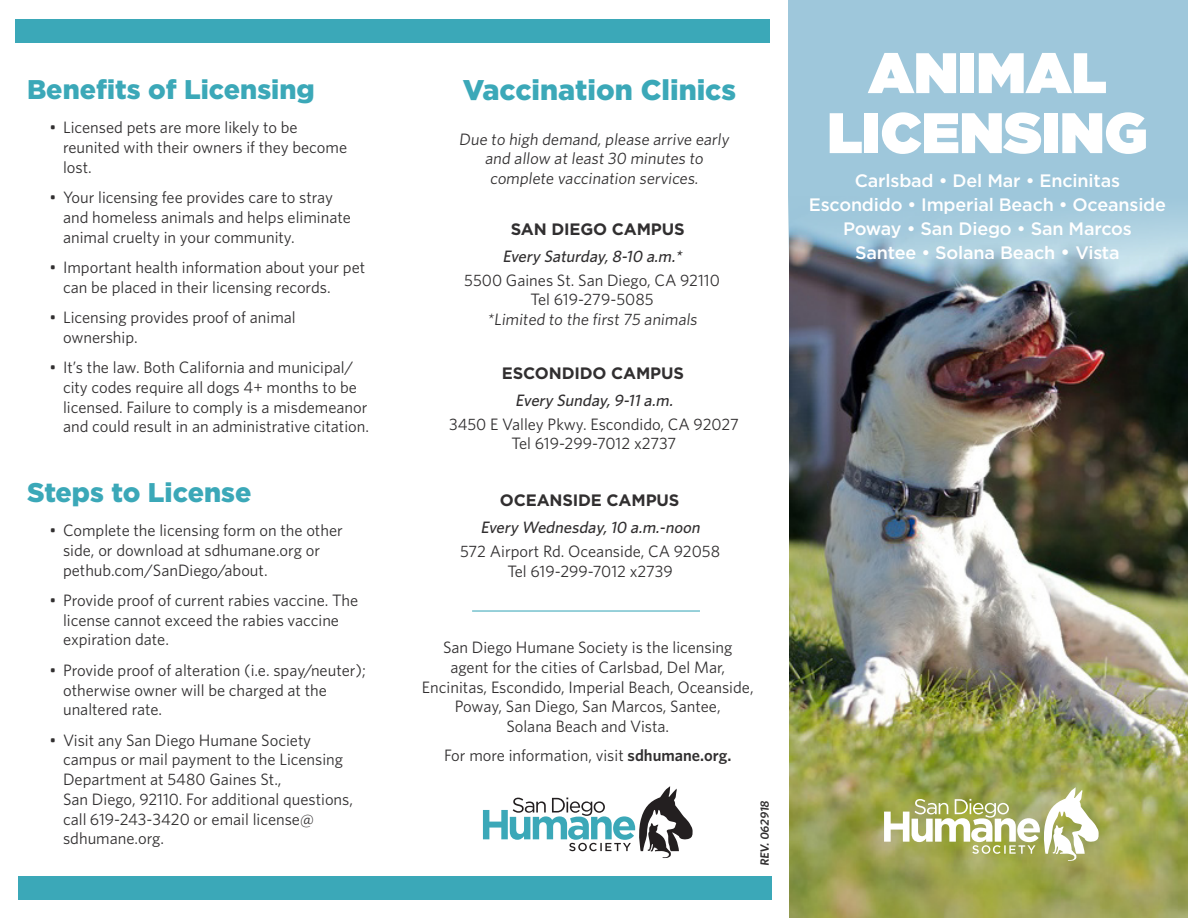
<style>
.page{position:relative;width:1188px;height:918px;background:#fff}
.page>*{position:absolute;margin:0;border:0;box-sizing:border-box;transform-origin:0 0}
.t1{font:900 57px "Gotham";color:#fff}
.t2{font:900 28.5px "Gotham";color:#3ba8b8}
.t3{font:900 27px "Gotham";color:#3ba8b8}
.t4{font:500 18px/24px "Gotham";letter-spacing:-.01em;color:#fff;text-align:center}
.t5{font:16.5px/19.8px "Whitney";color:#312f30}
.t6{font:italic 500 16.5px "Whitney";color:#312f30}
.t7{font:700 16.5px "Gotham";letter-spacing:-.01em;color:#312f30}
.t8{font:600 12px "Whitney";color:#312f30}
.s1{font-weight:600}
.s2{font-size:19.5px}
</style>
<div class="page">
<img style="left:789px;top:256px;width:399px;height:662px">
<div style="left:788px;top:0;width:400px;height:256px;background:#9ec7db"></div>
<svg style="left:884px;top:787px;width:215px;height:74px"></svg>
<hr style="left:472px;top:610px;width:228px;height:2px;background:#3ba8b8">
<div style="left:15px;top:19px;width:755px;height:23px;background:#3ba8b8"></div>
<div style="left:18px;top:877px;width:754px;height:23px;background:#3ba8b8"></div>
<svg style="left:483px;top:786px;width:210px;height:72px"></svg>
<p class="t3" style="left:27px;top:71px;width:289px">Benefits of Licensing</p>
<p class="t5" style="left:63px;top:117px;width:286px;text-indent:-14px">• Licensed pets are more likely to be reunited with their owners if they become lost.</p>
<p class="t5" style="left:63px;top:187px;width:289px;text-indent:-14px">• Your licensing fee provides care to stray and homeless animals and helps eliminate animal cruelty in your community.</p>
<p class="t5" style="left:63px;top:257px;width:304px;text-indent:-14px">• Important health information about your pet can be placed in their licensing records.</p>
<p class="t5" style="left:63px;top:307px;width:234px;text-indent:-14px">• Licensing provides proof of animal ownership.</p>
<p class="t5" style="left:63px;top:357px;width:308px;text-indent:-14px">• It’s the law. Both California and municipal/ city codes require all dogs 4+ months to be licensed. Failure to comply is a misdemeanor and could result in an administrative citation.</p>
<p class="t3" style="left:27px;top:474px;width:226px">Steps to License</p>
<p class="t5" style="left:63px;top:520px;width:281px;text-indent:-14px">• Complete the licensing form on the other side, or download at sdhumane.org or pethub.com/SanDiego/about.</p>
<p class="t5" style="left:63px;top:590px;width:297px;text-indent:-14px">• Provide proof of current rabies vaccine. The license cannot exceed the rabies vaccine expiration date.</p>
<p class="t5" style="left:63px;top:660px;width:304px;text-indent:-14px">• Provide proof of alteration (i.e. spay/neuter); otherwise owner will be charged at the unaltered rate.</p>
<p class="t5" style="left:63px;top:730px;width:292px;text-indent:-14px">• Visit any San Diego Humane Society campus or mail payment to the Licensing Department at 5480 Gaines St.,<br>San Diego, 92110. For additional questions, call 619-243-3420 or email license@ sdhumane.org.</p>
<p class="t2" style="left:463px;top:70px;width:275px">Vaccination Clinics</p>
<p class="t5" style="left:459px;top:128px;width:274px">Due to high demand, please arrive early</p>
<p class="t5" style="left:485px;top:148px;width:223px">and allow at least 30 minutes to</p>
<p class="t5" style="left:490px;top:168px;width:213px">complete vaccination services.</p>
<p class="t7" style="left:511px;top:219px;width:175px">SAN DIEGO CAMPUS</p>
<p class="t6" style="left:502px;top:245px;width:185px">Every Saturday,8-10 a.m.*</p>
<p class="t5" style="left:464px;top:270px;width:257px">5500 Gaines St. San Diego, CA 92110</p>
<p class="t5" style="left:531px;top:289px;width:124px">Tel 619-279-5085</p>
<p class="t5" style="left:487px;top:309px;width:214px">*Limited to the first 75 animals</p>
<p class="t7" style="left:502px;top:363px;width:183px">ESCONDIDO CAMPUS</p>
<p class="t6" style="left:515px;top:389px;width:163px">Every Sunday,9-11a.m.</p>
<p class="t5" style="left:449px;top:413px;width:291px">3450 E Valley Pkwy. Escondido, CA 92027</p>
<p class="t5" style="left:512px;top:433px;width:166px">Tel 619-299-7012 x2737</p>
<p class="t7" style="left:500px;top:489px;width:181px">OCEANSIDE CAMPUS</p>
<p class="t6" style="left:480px;top:516px;width:225px">Every Wednesday,10 a.m.-noon</p>
<p class="t5" style="left:460px;top:541px;width:262px">572 Airport Rd. Oceanside, CA 92058</p>
<p class="t5" style="left:507px;top:561px;width:167px">Tel 619-299-7012 x2739</p>
<p class="t5" style="left:422px;top:637px;width:333px;text-align:center">San Diego Humane Society is the licensing agent for the cities of Carlsbad, Del Mar, Encinitas, Escondido, Imperial Beach, Oceanside, Poway, San Diego, San Marcos, Santee,<br>Solana Beach and Vista.</p>
<p class="t5" style="left:444px;top:745px;width:289px">For more information, visit <span class="s1">sdhumane.org.</span></p>
<p class="t8" style="left:757px;top:866px;width:69px;rotate:-90deg">REV.062918</p>
<p class="t1" style="left:868px;top:32px;width:240px">ANIMAL</p>
<p class="t1" style="left:827px;top:92px;width:322px">LICENSING</p>
<p class="t4" style="left:809px;top:168px;width:359px">Carlsbad • Del Mar • Encinitas<br>Escondido • Imperial Beach • Oceanside<br>Poway • San Diego • San Marcos</p>
<p class="t4" style="left:855px;top:240px;width:266px">Santee • Solana Beach <span class="s2">•</span> Vista</p>
</div>
